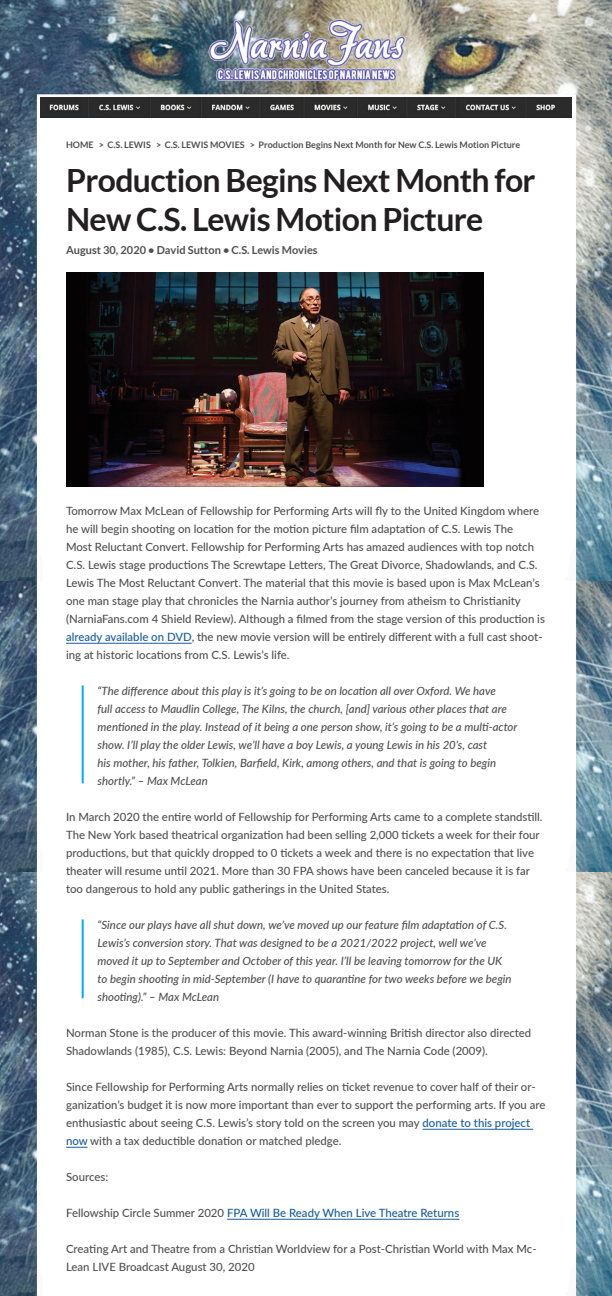
<style>
.page{position:relative;width:612px;height:1296px;background:#fff}
.page>*{position:absolute;margin:0;border:0;box-sizing:border-box;transform-origin:0 0}
.t1{font:700 32px/38.4px "Lato";letter-spacing:-.02em;color:#231f20}
.t2{font:500 11.4px/18px "Lato";color:#505052}
.Paragraph_Style_1{font:italic 500 11.4px/18px "Lato";color:#505052}
.t3{font:500 11.4px "Lato";color:#175d9e}
.t4{font:700 11px "Lato";color:#505052}
.t5{font:700 9px "Lato";color:#505052}
.s1{color:#175d9e}
.s2{color:#505052}
</style>
<div class="page">
<img style="left:0;top:871px;width:612px;height:425px">
<img style="left:0;top:580px;width:612px;height:291px">
<img style="left:0;top:0;width:612px;height:580px">
<img style="left:41px;top:97px;width:531px;height:20px">
<img style="left:207px;top:18px;width:199px;height:66px">
<hr style="left:66px;top:643px;width:126px;height:1px;background:#175d9e">
<hr style="left:423px;top:1129px;width:110px;height:1px;background:#175d9e">
<svg style="left:66px;top:1147px;width:22px;height:1px"></svg>
<hr style="left:227px;top:1219px;width:232px;height:1px;background:#175d9e">
<hr style="left:82px;top:685px;width:2px;height:98px;background:#00aeef">
<hr style="left:82px;top:919px;width:2px;height:79px;background:#00aeef">
<img style="left:66px;top:272px;width:418px;height:215px">
<p class="t5" style="left:66px;top:139px;width:456px">HOME &gt; C.S. LEWIS &gt; C.S. LEWIS MOVIES &gt; Production Begins Next Month for New C.S. Lewis Motion Picture</p>
<p class="t1" style="left:66px;top:161px;width:471px">Production Begins Next Month for<br>New C.S. Lewis Motion Picture</p>
<p class="t4" style="left:66px;top:244px;width:253px">August 30, 2020 • David Sutton • C.S. Lewis Movies</p>
<p class="t2" style="left:66px;top:501px;width:480px">Tomorrow Max McLean of Fellowship for Performing Arts will fly to the United Kingdom where he will begin shooting on location for the motion picture film adaptation of C.S. Lewis The<br>Most Reluctant Convert. Fellowship for Performing Arts has amazed audiences with top notch C.S. Lewis stage productions The Screwtape Letters, The Great Divorce, Shadowlands, and C.S.<br>Lewis The Most Reluctant Convert. The material that this movie is based upon is Max McLean’s one man stage play that chronicles the Narnia author’s journey from atheism to Christianity (NarniaFans.com 4 Shield Review). Although a filmed from the stage version of this production is <span class="s1">already available on DVD</span>, the new movie version will be entirely different with a full cast shoot&shy;ing at historic locations from C.S. Lewis’s life.</p>
<p class="Paragraph_Style_1" style="left:98px;top:681px;width:421px">“The difference about this play is it’s going to be on location all over Oxford. We have<br>full access to Maudlin College, The Kilns, the church, [and] various other places that are mentioned in the play. Instead of it being a one person show, it’s going to be a multi-actor show. I’ll play the older Lewis, we’ll have a boy Lewis, a young Lewis in his 20’s, cast<br>his mother, his father, Tolkien, Barfield, Kirk, among others, and that is going to begin shortly.” – Max McLean</p>
<p class="t2" style="left:66px;top:807px;width:478px">In March 2020 the entire world of Fellowship for Performing Arts came to a complete standstill.<br>The New York based theatrical organization had been selling 2,000 tickets a week for their four productions, but that quickly dropped to 0 tickets a week and there is no expectation that live theater will resume until 2021. More than 30 FPA shows have been canceled because it is far too dangerous to hold any public gatherings in the United States.</p>
<p class="Paragraph_Style_1" style="left:98px;top:915px;width:416px">“Since our plays have all shut down, we’ve moved up our feature film adaptation of C.S.<br>Lewis’s conversion story. That was designed to be a 2021/2022 project, well we’ve moved it up to September and October of this year. I’ll be leaving tomorrow for the UK to begin shooting in mid-September (I have to quarantine for two weeks before we begin shooting).” – Max McLean</p>
<p class="t2" style="left:66px;top:1023px;width:467px">Norman Stone is the producer of this movie. This award-winning British director also directed<br>Shadowlands (1985), C.S. Lewis: Beyond Narnia (2005), and The Narnia Code (2009).</p>
<p class="t2" style="left:66px;top:1077px;width:481px">Since Fellowship for Performing Arts normally relies on ticket revenue to cover half of their or&shy;ganization’s budget it is now more important than ever to support the performing arts. If you are enthusiastic about seeing C.S. Lewis’s story told on the screen you may <span class="s1">donate to this project now</span> with a tax deductible donation or matched pledge.</p>
<p class="t2" style="left:66px;top:1167px;width:44px">Sources:</p>
<p class="t3" style="left:66px;top:1204px;width:395px"><span class="s2">Fellowship Circle Summer 2020</span> FPA Will Be Ready When Live Theatre Returns</p>
<p class="t2" style="left:66px;top:1239px;width:472px">Creating Art and Theatre from a Christian Worldview for a Post-Christian World with Max Mc-<br>Lean LIVE Broadcast August 30, 2020</p>
</div>
